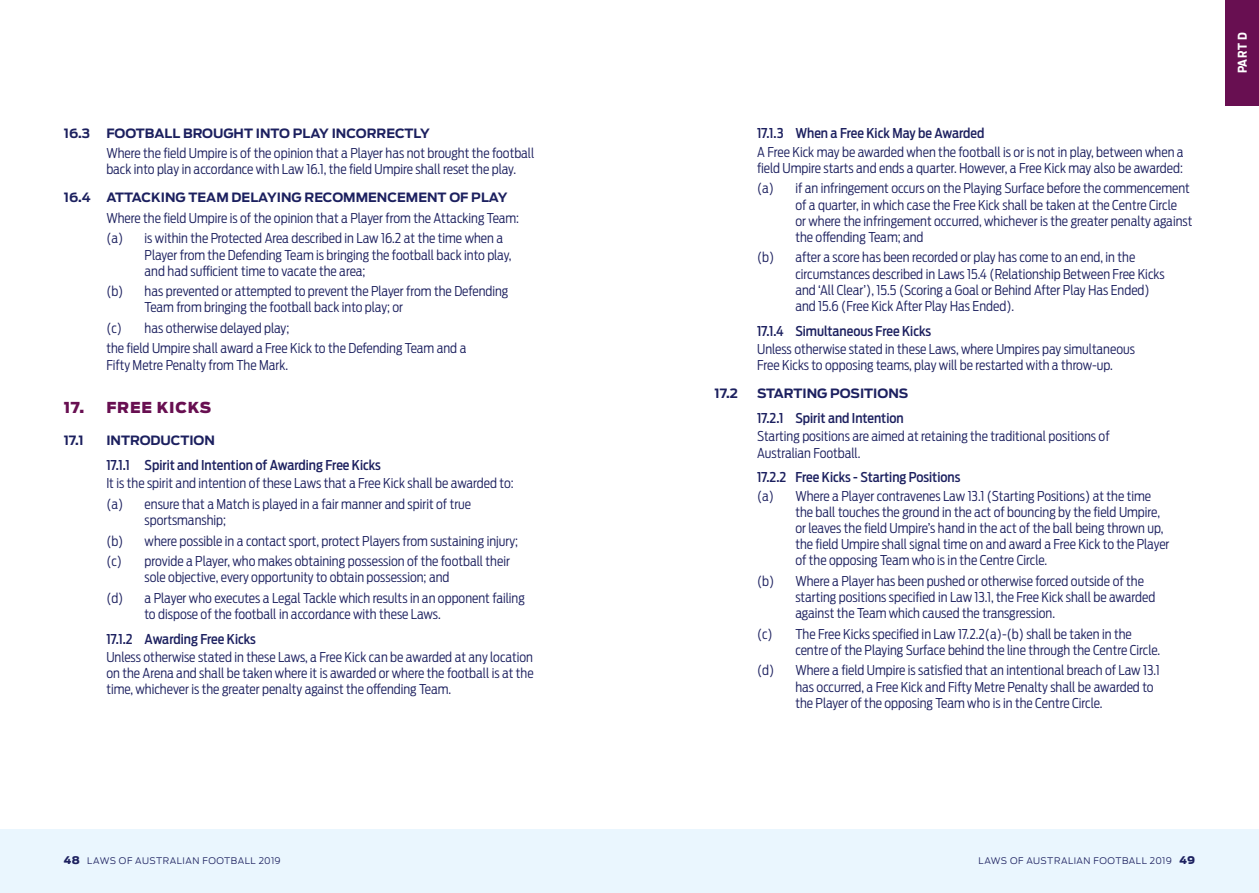
<style>
.page{position:relative;width:1259px;height:893px;background:#fff}
.page>*{position:absolute;margin:0;border:0;box-sizing:border-box;transform-origin:0 0}
._1{font:900 15px "Antenna";letter-spacing:.05em;color:#680f51}
.a{font:300 13.5px/16.2px "Antenna Cond";color:#1c205f}
.Body{font:300 13.5px/16.2px "Antenna Cond";color:#1c205f}
._1_1_1{font:500 13.5px "Antenna Cond";color:#1c205f}
._1_1{font:700 12.75px "Antenna";color:#1c205f}
.t1{font:700 12px "Antenna Cond";color:#fff}
.t2{font:300 9px "Antenna";letter-spacing:.055em;color:#1c205f}
.s1{font-weight:900;font-size:10.5px}
</style>
<div class="page">
<div style="left:0;top:829px;width:1259px;height:64px;background:#eaf6fe"></div>
<div style="left:1225px;top:0;width:34px;height:106px;background:#680f51"></div>
<p class="_1_1" style="left:64px;top:125px;width:28px">16.3</p>
<p class="_1_1" style="left:106px;top:125px;width:325px">FOOTBALL BROUGHT INTO PLAY INCORRECTLY</p>
<p class="Body" style="left:106px;top:145px;width:429px">Where the field Umpire is of the opinion that a Player has not brought the football back into play in accordance with Law 16.1, the field Umpire shall reset the play.</p>
<p class="_1_1" style="left:64px;top:190px;width:445px">16.4 ATTACKING TEAM DELAYING RECOMMENCEMENT OF PLAY</p>
<p class="Body" style="left:106px;top:210px;width:414px">Where the field Umpire is of the opinion that a Player from the Attacking Team:</p>
<p class="a" style="left:145px;top:230px;width:368px;text-indent:-38px">(a) is within the Protected Area described in Law 16.2 at the time when a<br>Player from the Defending Team is bringing the football back into play, and had sufficient time to vacate the area;</p>
<p class="a" style="left:145px;top:283px;width:365px;text-indent:-38px">(b) has prevented or attempted to prevent the Player from the Defending<br>Team from bringing the football back into play; or</p>
<p class="a" style="left:106px;top:320px;width:184px">(c) has otherwise delayed play;</p>
<p class="Body" style="left:106px;top:340px;width:361px">the field Umpire shall award a Free Kick to the Defending Team and a<br>Fifty Metre Penalty from The Mark.</p>
<p class="_1" style="left:64px;top:398px;width:149px">17. FREE KICKS</p>
<p class="_1_1" style="left:64px;top:433px;width:22px">17.1</p>
<p class="_1_1" style="left:106px;top:433px;width:110px">INTRODUCTION</p>
<p class="_1_1_1" style="left:106px;top:457px;width:276px">17.1.1 Spirit and Intention of Awarding Free Kicks</p>
<p class="Body" style="left:106px;top:475px;width:409px">It is the spirit and intention of these Laws that a Free Kick shall be awarded to:</p>
<p class="a" style="left:145px;top:496px;width:328px;text-indent:-38px">(a) ensure that a Match is played in a fair manner and spirit of true sportsmanship;</p>
<p class="a" style="left:106px;top:532px;width:413px">(b) where possible in a contact sport, protect Players from sustaining injury;</p>
<p class="a" style="left:145px;top:553px;width:367px;text-indent:-38px">(c) provide a Player, who makes obtaining possession of the football their sole objective, every opportunity to obtain possession; and</p>
<p class="a" style="left:145px;top:590px;width:382px;text-indent:-38px">(d) a Player who executes a Legal Tackle which results in an opponent failing to dispose of the football in accordance with these Laws.</p>
<p class="_1_1_1" style="left:106px;top:631px;width:151px">17.1.2 Awarding Free Kicks</p>
<p class="Body" style="left:106px;top:649px;width:429px;text-align:justify">Unless otherwise stated in these Laws, a Free Kick can be awarded at any location on the Arena and shall be taken where it is awarded or where the football is at the time, whichever is the greater penalty against the offending Team.</p>
<p class="_1_1_1" style="left:757px;top:125px;width:229px">17.1.3 When a Free Kick May be Awarded</p>
<p class="Body" style="left:757px;top:144px;width:428px">A Free Kick may be awarded when the football is or is not in play, between when a field Umpire starts and ends a quarter. However, a Free Kick may also be awarded:</p>
<p class="a" style="left:795px;top:180px;width:398px;text-indent:-38px">(a) if an infringement occurs on the Playing Surface before the commencement of a quarter, in which case the Free Kick shall be taken at the Centre Circle<br>or where the infringement occurred, whichever is the greater penalty against the offending Team; and</p>
<p class="a" style="left:795px;top:249px;width:371px;text-indent:-38px">(b) after a score has been recorded or play has come to an end, in the circumstances described in Laws 15.4 (Relationship Between Free Kicks and ‘All Clear’), 15.5 (Scoring a Goal or Behind After Play Has Ended) and 15.6 (Free Kick After Play Has Ended).</p>
<p class="_1_1_1" style="left:757px;top:323px;width:176px">17.1.4 Simultaneous Free Kicks</p>
<p class="Body" style="left:757px;top:341px;width:379px">Unless otherwise stated in these Laws, where Umpires pay simultaneous<br>Free Kicks to opposing teams, play will be restarted with a throw-up.</p>
<p class="_1_1" style="left:714px;top:386px;width:25px">17.2</p>
<p class="_1_1" style="left:757px;top:386px;width:153px">STARTING POSITIONS</p>
<p class="_1_1_1" style="left:757px;top:410px;width:148px">17.2.1 Spirit and Intention</p>
<p class="Body" style="left:757px;top:428px;width:354px">Starting positions are aimed at retaining the traditional positions of<br>Australian Football.</p>
<p class="_1_1_1" style="left:757px;top:469px;width:205px">17.2.2 Free Kicks - Starting Positions</p>
<p class="a" style="left:795px;top:488px;width:376px;text-indent:-38px">(a) Where a Player contravenes Law 13.1 (Starting Positions) at the time the ball touches the ground in the act of bouncing by the field Umpire, or leaves the field Umpire’s hand in the act of the ball being thrown up, the field Umpire shall signal time on and award a Free Kick to the Player of the opposing Team who is in the Centre Circle.</p>
<p class="a" style="left:795px;top:573px;width:361px;text-indent:-38px">(b) Where a Player has been pushed or otherwise forced outside of the starting positions specified in Law 13.1, the Free Kick shall be awarded against the Team which caused the transgression.</p>
<p class="a" style="left:795px;top:626px;width:366px;text-indent:-38px">(c) The Free Kicks specified in Law 17.2.2(a)-(b) shall be taken in the centre of the Playing Surface behind the line through the Centre Circle.</p>
<p class="a" style="left:795px;top:662px;width:366px;text-indent:-38px">(d) Where a field Umpire is satisfied that an intentional breach of Law 13.1 has occurred, a Free Kick and Fifty Metre Penalty shall be awarded to the Player of the opposing Team who is in the Centre Circle.</p>
<p class="t1" style="left:1235px;top:73px;width:42px;rotate:-90deg">PART D</p>
<p class="t2" style="left:64px;top:856px;width:218px"><span class="s1">48</span> LAWS OF AUSTRALIAN FOOTBALL 2019</p>
<p class="t2" style="left:978px;top:856px;width:218px">LAWS OF AUSTRALIAN FOOTBALL 2019 <span class="s1">49</span></p>
</div>
